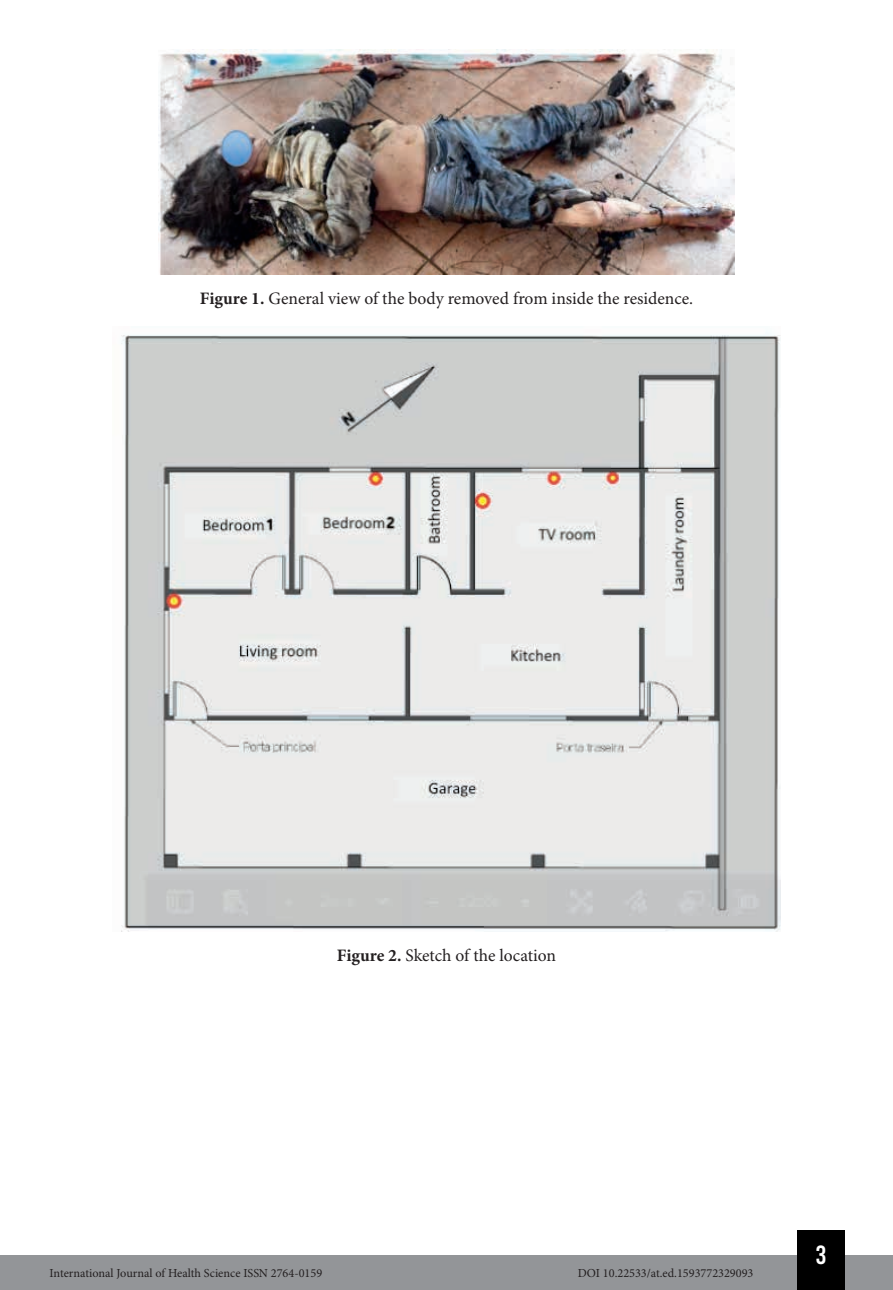
<style>
.page{position:relative;width:893px;height:1290px;background:#fff}
.page>*{position:absolute;margin:0;border:0;box-sizing:border-box;transform-origin:0 0}
.t1{font:26.25px "Bebas Kai";color:#fff}
.t2{font:17.5px "Minion Pro";color:#231f20}
.t3{font:12.25px "Minion Pro";color:#231f20}
.s1{font-weight:700}
</style>
<div class="page">
<div style="left:0;top:1255px;width:893px;height:35px;background:#939598"></div>
<div style="left:797px;top:1230px;width:48px;height:60px;background:#000"></div>
<img style="left:158px;top:50px;width:577px;height:224px">
<img style="left:121px;top:335px;width:660px;height:597px">
<p class="t2" style="left:200px;top:287px;width:495px"><span class="s1">Figure 1.</span> General view of the body removed from inside the residence.</p>
<p class="t2" style="left:337px;top:945px;width:221px"><span class="s1">Figure 2.</span> Sketch of the location</p>
<p class="t3" style="left:50px;top:1266px;width:274px">International Journal of Health Science ISSN 2764-0159</p>
<p class="t3" style="left:578px;top:1266px;width:177px">DOI 10.22533/at.ed.1593772329093</p>
<h1 class="t1" style="left:816px;top:1241px;width:12px">3</h1>
</div>
